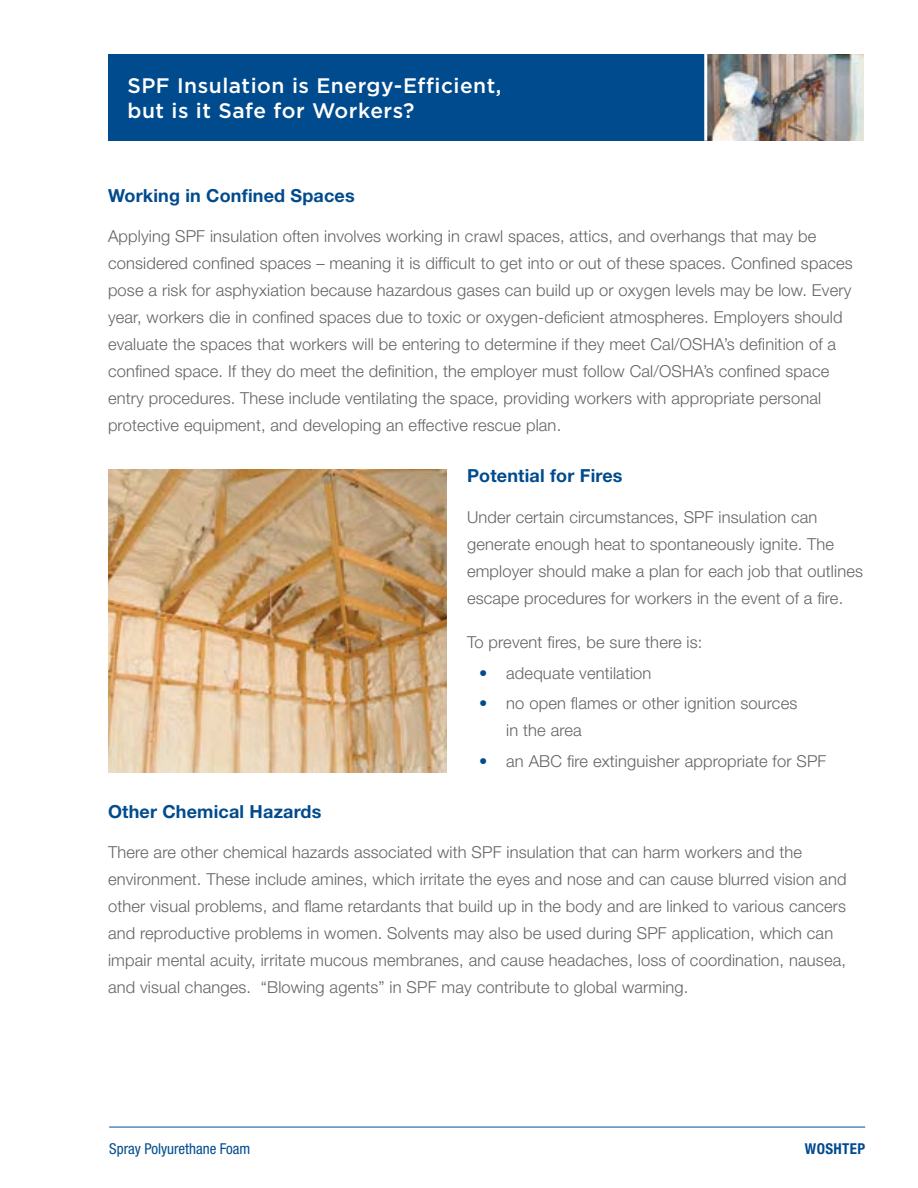
<style>
.page{position:relative;width:918px;height:1188px;background:#fff}
.page>*{position:absolute;margin:0;border:0;box-sizing:border-box;transform-origin:0 0}
.t1{font:500 21px/25.2px "Gotham";letter-spacing:.025em;color:#fff}
.t2{font:700 18px "Helvetica Neue LT Std";letter-spacing:.01em;color:#004b8d}
.t3{font:300 16.5px/27px "Helvetica Neue LT Std";letter-spacing:.01em;color:#636466}
.t4{font:condensed 15px "Helvetica Neue LT Std";color:#004b8d}
.t5{font:700 condensed 15px "Helvetica Neue LT Std";letter-spacing:.025em;color:#004b8d}
.s1{color:#004b8d}
</style>
<div class="page">
<div style="left:108px;top:54px;width:601px;height:87px;background:#004b8d"></div>
<img style="left:707px;top:54px;width:157px;height:87px">
<hr style="left:704px;top:54px;width:3px;height:87px;background:#fff">
<hr style="left:109px;top:1127px;width:756px;height:1px;background:#004b8d">
<img style="left:108px;top:469px;width:339px;height:303px">
<p class="t1" style="left:127px;top:73px;width:376px">SPF Insulation is Energy-Efficient, but is it Safe for Workers?</p>
<h3 class="t2" style="left:108px;top:184px;width:248px">Working in Confined Spaces</h3>
<p class="t3" style="left:108px;top:223px;width:746px">Applying SPF insulation often involves working in crawl spaces, attics, and overhangs that may be considered confined spaces – meaning it is difficult to get into or out of these spaces. Confined spaces pose a risk for asphyxiation because hazardous gases can build up or oxygen levels may be low. Every year, workers die in confined spaces due to toxic or oxygen-deficient atmospheres. Employers should evaluate the spaces that workers will be entering to determine if they meet Cal/OSHA’s definition of a confined space. If they do meet the definition, the employer must follow Cal/OSHA’s confined space entry procedures. These include ventilating the space, providing workers with appropriate personal protective equipment, and developing an effective rescue plan.</p>
<h3 class="t2" style="left:467px;top:465px;width:157px">Potential for Fires</h3>
<p class="t3" style="left:467px;top:503px;width:398px">Under certain circumstances, SPF insulation can generate enough heat to spontaneously ignite. The employer should make a plan for each job that outlines escape procedures for workers in the event of a fire.</p>
<p class="t3" style="left:467px;top:628px;width:237px">To prevent fires, be sure there is:</p>
<p class="t3" style="left:479px;top:659px;width:174px"><span class="s1">•</span> adequate ventilation</p>
<p class="t3" style="left:506px;top:689px;width:293px;text-indent:-27px"><span class="s1">•</span> no open flames or other ignition sources in the area</p>
<p class="t3" style="left:479px;top:747px;width:349px"><span class="s1">•</span> an ABC fire extinguisher appropriate for SPF</p>
<h3 class="t2" style="left:108px;top:800px;width:215px">Other Chemical Hazards</h3>
<p class="t3" style="left:108px;top:838px;width:740px">There are other chemical hazards associated with SPF insulation that can harm workers and the environment. These include amines, which irritate the eyes and nose and can cause blurred vision and other visual problems, and flame retardants that build up in the body and are linked to various cancers and reproductive problems in women. Solvents may also be used during SPF application, which can impair mental acuity, irritate mucous membranes, and cause headaches, loss of coordination, nausea, and visual changes. “Blowing agents” in SPF may contribute to global warming.</p>
<p class="t4" style="left:109px;top:1140px;width:143px">Spray Polyurethane Foam</p>
<p class="t5" style="left:805px;top:1140px;width:62px">WOSHTEP</p>
</div>
